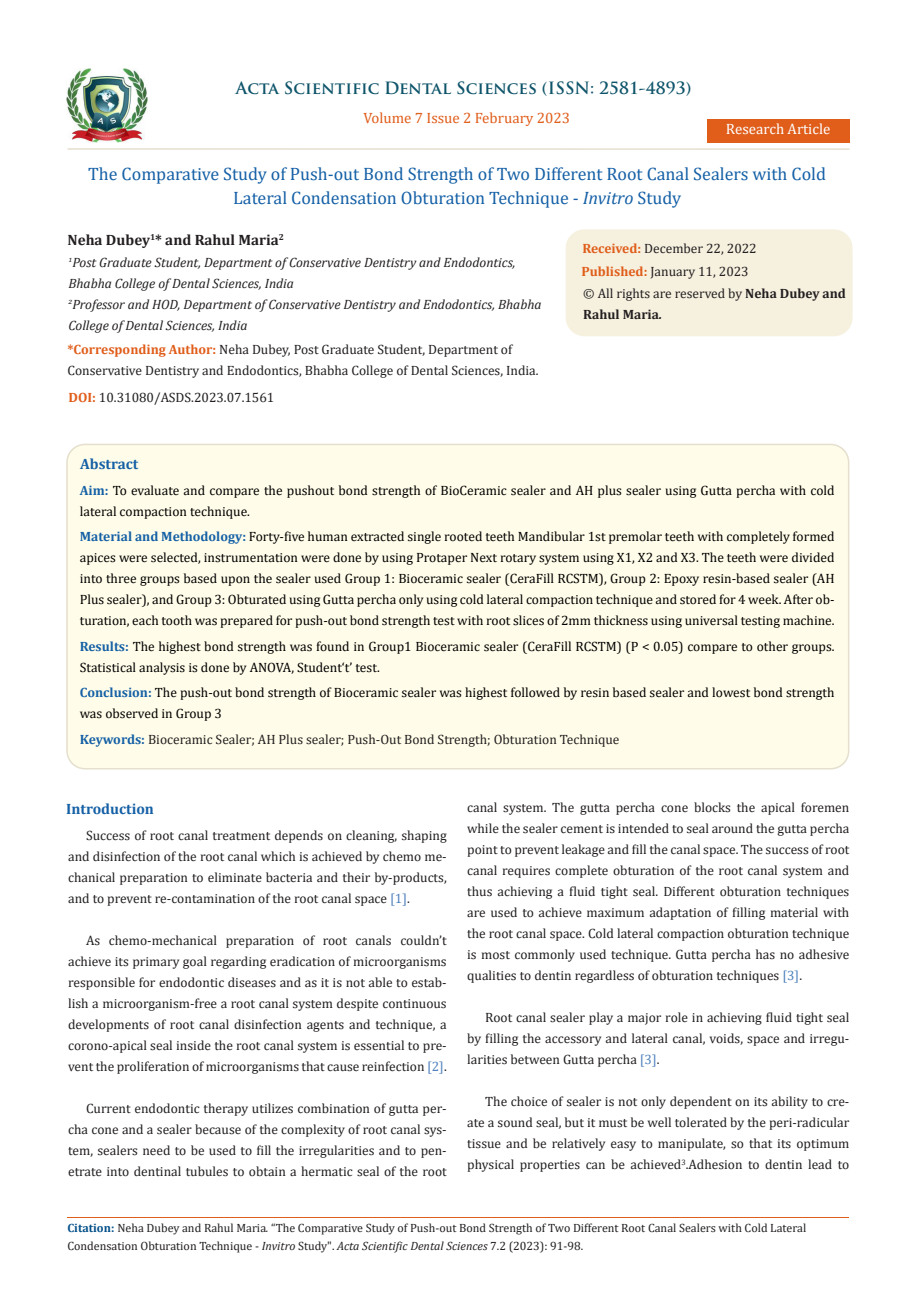
<style>
.page{position:relative;width:917px;height:1314px;background:#fff}
.page>*{position:absolute;margin:0;border:0;box-sizing:border-box;transform-origin:0 0}
.t1{font:18px/24px "Cambria";color:#1560a6;text-align:center}
.t2{font:700 16.5px "Trajan Pro";color:#0e546a}
.t3{font:15px "Cambria";color:#e05d1a}
.t4{font:700 15px "Cambria";color:#231f20}
.t5{font:700 15px "Cambria";color:#1560a6}
.t6{font:15px "Cambria";color:#fff}
.t7{font:13.5px/21px "Cambria";color:#231f20;text-align:justify}
.t8{font:13.5px/21px "Cambria";color:#000}
.t9{font:italic 13.5px/21px "Cambria";color:#231f20}
.t10{font:12px/18px "Cambria";color:#231f20}
.s1{font-style:italic}
.s2{font-weight:700;color:#e05d1a}
.s3{font-weight:700}
.s4{font-weight:700;font-style:italic}
.s5{font-weight:700;color:#1560a6}
.s6{color:#4f81bd}
.s7{font-weight:700;color:#035089}
</style>
<div class="page">
<img style="left:67px;top:68px;width:80px;height:74px">
<div style="left:707px;top:119px;width:142px;height:23px;background:#e05d1a"></div>
<div style="left:566px;top:230px;width:285px;height:106px;background:#f6f0df;border-radius:18px"></div>
<div style="left:565px;top:229px;width:287px;height:107px;border:2px solid #f6f0df;border-radius:18px"></div>
<div style="left:67px;top:444px;width:781px;height:325px;background:#fffde9;border-radius:18px"></div>
<div style="left:66px;top:444px;width:783px;height:325px;border:2px solid #e5dfce;border-radius:18px"></div>
<hr style="left:67px;top:148px;width:782px;height:2px;background:#e5dfce">
<hr style="left:67px;top:1217px;width:782px;height:1px;background:#e05d1a">
<p class="t2" style="left:236px;top:77px;width:457px">Acta Scientific Dental Sciences (ISSN: 2581-4893)</p>
<p class="t3" style="left:363px;top:109px;width:208px">Volume 7 Issue 2 February 2023</p>
<p class="t6" style="left:726px;top:120px;width:106px">Research Article</p>
<p class="t1" style="left:88px;top:162px;width:739px">The Comparative Study of Push-out Bond Strength of Two Different Root Canal Sealers with Cold<br>Lateral Condensation Obturation Technique - <span class="s1">Invitro</span> Study</p>
<p class="t4" style="left:67px;top:229px;width:218px">Neha Dubey<sup>1</sup>* and Rahul Maria<sup>2</sup></p>
<p class="t9" style="left:68px;top:251px;width:448px"><sup>1</sup>Post Graduate Student, Department of Conservative Dentistry and Endodontics,<br>Bhabha College of Dental Sciences, India</p>
<p class="t9" style="left:68px;top:293px;width:474px"><sup>2</sup>Professor and HOD, Department of Conservative Dentistry and Endodontics, Bhabha<br>College of Dental Sciences, India</p>
<p class="t7" style="left:67px;top:339px;width:472px"><span class="s2">*Corresponding Author:</span> Neha Dubey, Post Graduate Student, Department of<br>Conservative Dentistry and Endodontics, Bhabha College of Dental Sciences, India.</p>
<p class="t7" style="left:69px;top:387px;width:207px"><span class="s2">DOI:</span> 10.31080/ASDS.2023.07.1561</p>
<p class="t7" style="left:582px;top:238px;width:176px"><span class="s2">Received:</span> December 22, 2022</p>
<p class="t7" style="left:581px;top:261px;width:169px"><span class="s2">Published:</span> January 11, 2023</p>
<p class="t7" style="left:583px;top:283px;width:264px">© All rights are reserved by <span class="s3">Neha Dubey and<br>Rahul Maria</span><span class="s4">.</span></p>
<p class="t5" style="left:80px;top:453px;width:60px">Abstract</p>
<p class="t8" style="left:80px;top:480px;width:756px"><span class="s5">Aim:</span> To evaluate and compare the pushout bond strength of BioCeramic sealer and AH plus sealer using Gutta percha with cold lateral compaction technique.</p>
<p class="t8" style="left:80px;top:526px;width:756px;text-align:justify"><span class="s5">Material and Methodology:</span> Forty-five human extracted single rooted teeth Mandibular 1st premolar teeth with completely formed apices were selected, instrumentation were done by using Protaper Next rotary system using X1, X2 and X3. The teeth were divided into three groups based upon the sealer used Group 1: Bioceramic sealer (CeraFill RCSTM), Group 2: Epoxy resin-based sealer (AH Plus sealer), and Group 3: Obturated using Gutta percha only using cold lateral compaction technique and stored for 4 week. After ob&shy;turation, each tooth was prepared for push-out bond strength test with root slices of 2mm thickness using universal testing machine.</p>
<p class="t8" style="left:80px;top:636px;width:756px"><span class="s5">Results:</span> The highest bond strength was found in Group1 Bioceramic sealer (CeraFill RCSTM) (P &lt; 0.05) compare to other groups.<br>Statistical analysis is done by ANOVA, Student‘t’ test.</p>
<p class="t8" style="left:80px;top:682px;width:756px"><span class="s5">Conclusion:</span> The push-out bond strength of Bioceramic sealer was highest followed by resin based sealer and lowest bond strength was observed in Group 3</p>
<p class="t7" style="left:80px;top:729px;width:541px"><span class="s5">Keywords:</span> Bioceramic Sealer; AH Plus sealer; Push-Out Bond Strength; Obturation Technique</p>
<p class="t5" style="left:66px;top:798px;width:89px">Introduction</p>
<p class="t7" style="left:68px;top:825px;width:380px;text-indent:18px">Success of root canal treatment depends on cleaning, shaping and disinfection of the root canal which is achieved by chemo me&shy;chanical preparation to eliminate bacteria and their by-products, and to prevent re-contamination of the root canal space <span class="s6">[1]</span>.</p>
<p class="t7" style="left:68px;top:930px;width:380px;text-indent:18px">As chemo-mechanical preparation of root canals couldn’t achieve its primary goal regarding eradication of microorganisms responsible for endodontic diseases and as it is not able to estab&shy;lish a microorganism-free a root canal system despite continuous developments of root canal disinfection agents and technique, a corono-apical seal inside the root canal system is essential to pre&shy;vent the proliferation of microorganisms that cause reinfection <span class="s6">[2]</span>.</p>
<p class="t7" style="left:68px;top:1098px;width:380px;text-indent:18px">Current endodontic therapy utilizes combination of gutta per&shy;cha cone and a sealer because of the complexity of root canal sys&shy;tem, sealers need to be used to fill the irregularities and to pen&shy;etrate into dentinal tubules to obtain a hermatic seal of the root</p>
<p class="t7" style="left:467px;top:797px;width:384px">canal system. The gutta percha cone blocks the apical foremen while the sealer cement is intended to seal around the gutta percha point to prevent leakage and fill the canal space. The success of root canal requires complete obturation of the root canal system and thus achieving a fluid tight seal. Different obturation techniques are used to achieve maximum adaptation of filling material with the root canal space. Cold lateral compaction obturation technique is most commonly used technique. Gutta percha has no adhesive qualities to dentin regardless of obturation techniques <span class="s6">[3]</span>.</p>
<p class="t7" style="left:467px;top:1007px;width:384px;text-indent:18px">Root canal sealer play a major role in achieving fluid tight seal by filling the accessory and lateral canal, voids, space and irregu&shy;larities between Gutta percha <span class="s6">[3]</span>.</p>
<p class="t7" style="left:467px;top:1091px;width:384px;text-indent:18px">The choice of sealer is not only dependent on its ability to cre&shy;ate a sound seal, but it must be well tolerated by the peri-radicular tissue and be relatively easy to manipulate, so that its optimum physical properties can be achieved<sup>3</sup>.Adhesion to dentin lead to</p>
<p class="t10" style="left:67px;top:1219px;width:740px"><span class="s7">Citation:</span> Neha Dubey and Rahul Maria<span class="s1">.</span> “The Comparative Study of Push-out Bond Strength of Two Different Root Canal Sealers with Cold Lateral<br>Condensation Obturation Technique - <span class="s1">Invitro</span> Study". <span class="s1">Acta Scientific Dental Sciences</span> 7.2 (2023): 91-98.</p>
</div>
